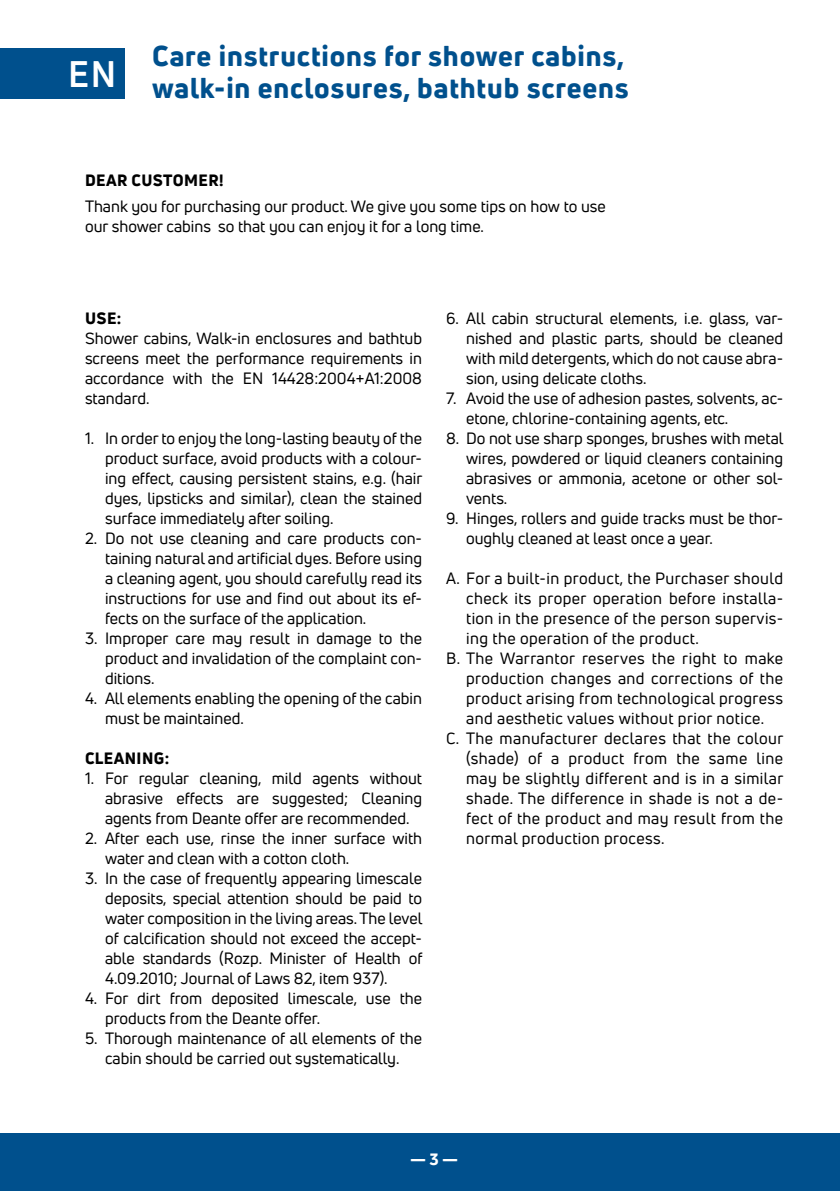
<style>
.page{position:relative;width:840px;height:1191px;background:#fff}
.page>*{position:absolute;margin:0;border:0;box-sizing:border-box;transform-origin:0 0}
.TYTUL{font:700 36px "Uni Neue";color:#fff}
.TYTUL-2{font:800 28px/32px "Uni Neue";letter-spacing:.03em;color:#00508d}
.TEXT{font:16px/20px "Uni Neue";color:#000;text-align:justify}
.PODTYTUL{font:800 16px "Uni Neue";letter-spacing:.025em;color:#000}
.t1{font:800 16px "Uni Neue";color:#fff}
</style>
<div class="page">
<div style="left:0;top:1133px;width:839px;height:58px;background:#00508d"></div>
<div style="left:0;top:48px;width:125px;height:51px;background:#00508d"></div>
<p class="TYTUL" style="left:68px;top:52px;width:50px">EN</p>
<p class="TYTUL-2" style="left:152px;top:39px;width:477px">Care instructions for shower cabins, walk-in enclosures, bathtub screens</p>
<p class="PODTYTUL" style="left:85px;top:170px;width:140px">DEAR CUSTOMER!</p>
<p class="TEXT" style="left:85px;top:196px;width:522px">Thank you for purchasing our product. We give you some tips on how to use our shower cabins so that you can enjoy it for a long time.</p>
<p class="PODTYTUL" style="left:85px;top:307px;width:38px">USE:</p>
<p class="TEXT" style="left:85px;top:328px;width:338px">Shower cabins, Walk-in enclosures and bathtub screens meet the performance requirements in accordance with the EN 14428:2004+A1:2008 standard.</p>
<p class="TEXT" style="left:105px;top:428px;width:319px;text-indent:-20px">1. In order to enjoy the long-lasting beauty of the product surface, avoid products with a colour&shy;ing effect, causing persistent stains, e.g. (hair dyes, lipsticks and similar), clean the stained surface immediately after soiling.</p>
<p class="TEXT" style="left:105px;top:528px;width:318px;text-indent:-20px">2. Do not use cleaning and care products con&shy;taining natural and artificial dyes. Before using a cleaning agent, you should carefully read its instructions for use and find out about its ef&shy;fects on the surface of the application.</p>
<p class="TEXT" style="left:105px;top:628px;width:318px;text-indent:-20px">3. Improper care may result in damage to the product and invalidation of the complaint con&shy;ditions.</p>
<p class="TEXT" style="left:105px;top:688px;width:318px;text-indent:-20px">4. All elements enabling the opening of the cabin must be maintained.</p>
<p class="PODTYTUL" style="left:85px;top:747px;width:86px">CLEANING:</p>
<p class="TEXT" style="left:105px;top:768px;width:318px;text-indent:-20px">1. For regular cleaning, mild agents without abrasive effects are suggested; Cleaning agents from Deante offer are recommended.</p>
<p class="TEXT" style="left:105px;top:828px;width:318px;text-indent:-20px">2. After each use, rinse the inner surface with water and clean with a cotton cloth.</p>
<p class="TEXT" style="left:105px;top:868px;width:319px;text-indent:-20px">3. In the case of frequently appearing limescale deposits, special attention should be paid to water composition in the living areas. The level of calcification should not exceed the accept&shy;able standards (Rozp. Minister of Health of 4.09.2010; Journal of Laws 82, item 937).</p>
<p class="TEXT" style="left:105px;top:988px;width:318px;text-indent:-20px">4. For dirt from deposited limescale, use the products from the Deante offer.</p>
<p class="TEXT" style="left:85px;top:1028px;width:338px;text-align:center">5. Thorough maintenance of all elements of the cabin should be carried out systematically.</p>
<p class="TEXT" style="left:466px;top:308px;width:318px;text-indent:-20px">6. All cabin structural elements, i.e. glass, var&shy;nished and plastic parts, should be cleaned with mild detergents, which do not cause abra&shy;sion, using delicate cloths.</p>
<p class="TEXT" style="left:466px;top:388px;width:318px;text-indent:-20px">7. Avoid the use of adhesion pastes, solvents, ac&shy;etone, chlorine-containing agents, etc.</p>
<p class="TEXT" style="left:466px;top:428px;width:319px;text-indent:-20px">8. Do not use sharp sponges, brushes with metal wires, powdered or liquid cleaners containing abrasives or ammonia, acetone or other sol&shy;vents.</p>
<p class="TEXT" style="left:466px;top:508px;width:318px;text-indent:-20px">9. Hinges, rollers and guide tracks must be thor&shy;oughly cleaned at least once a year.</p>
<p class="TEXT" style="left:466px;top:568px;width:318px;text-indent:-20px">A. For a built-in product, the Purchaser should check its proper operation before installa&shy;tion in the presence of the person supervis&shy;ing the operation of the product.</p>
<p class="TEXT" style="left:466px;top:648px;width:318px;text-indent:-20px">B. The Warrantor reserves the right to make production changes and corrections of the product arising from technological progress and aesthetic values without prior notice.</p>
<p class="TEXT" style="left:466px;top:728px;width:319px;text-indent:-20px">C. The manufacturer declares that the colour (shade) of a product from the same line may be slightly different and is in a similar shade. The difference in shade is not a de&shy;fect of the product and may result from the normal production process.</p>
<p class="t1" style="left:410px;top:1148px;width:49px">— 3 —</p>
</div>
